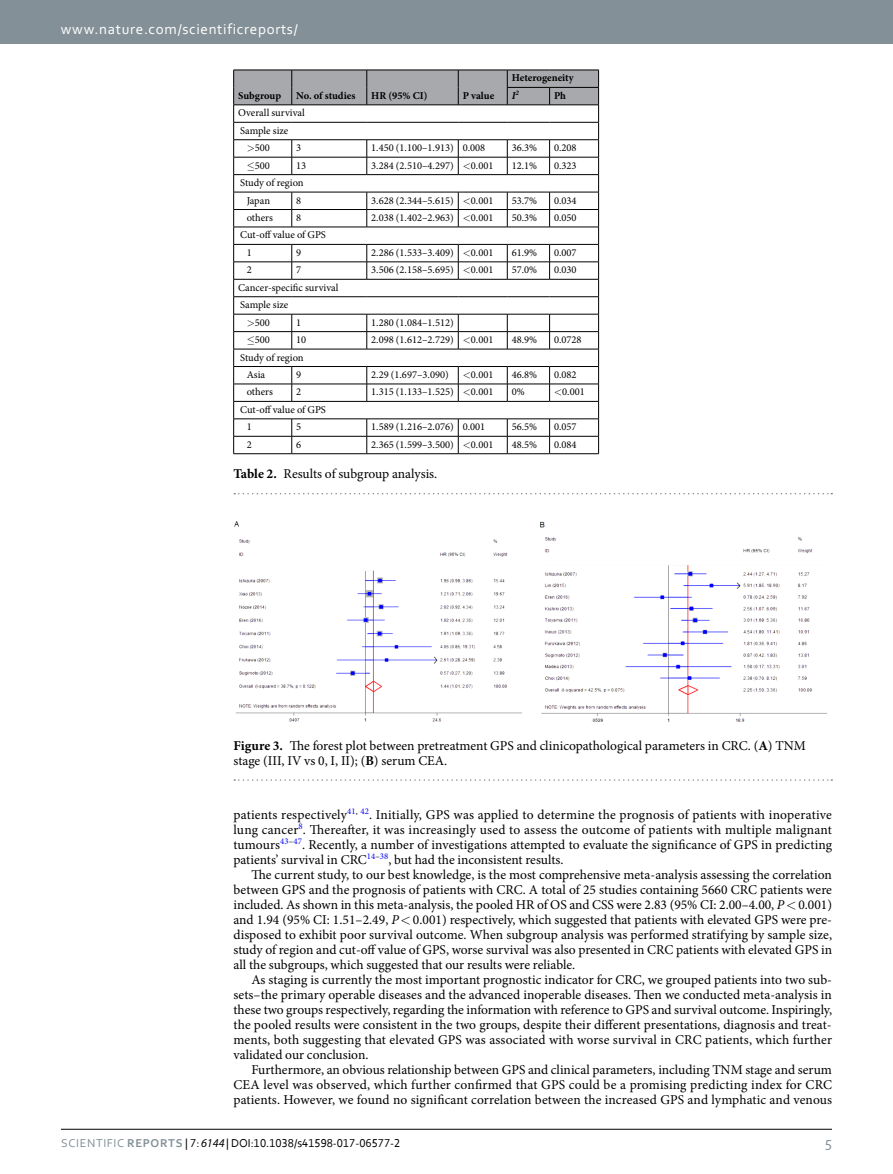
<style>
.page{position:relative;width:893px;height:1174px;background:#fff}
.page>*{position:absolute;margin:0;border:0;box-sizing:border-box;transform-origin:0 0}
.t1{font:15px "Corbel 2";letter-spacing:.045em;color:#fff}
.t2{font:15px "Corbel 2";color:#839097}
.t3{font:13.5px/15px "Minion Pro";color:#000;text-align:justify}
.t4{font:12px "Corbel";color:#000}
.t5{font:10.5px/17.4px "Minion Pro";color:#000}
.t6{font:700 10.5px/17.4px "Minion Pro";letter-spacing:-.005em;color:#000}
.s1{font-style:italic}
.s2{font-weight:700}
.s3{font-family:"Corbel 2";color:#839097}
.s4{font-family:"Corbel Bold 2";color:#839097}
.s5{font-family:"Myriad Pro";font-style:italic}
</style>
<div class="page">
<div style="left:0;top:0;width:893px;height:43px;background:#839097"></div>
<hr style="left:61px;top:1129px;width:771px;height:1px;background:#000">
<svg style="left:234px;top:493px;width:598px;height:1px"></svg>
<hr style="left:233px;top:453px;width:59px;height:1px;background:#000">
<hr style="left:292px;top:453px;width:75px;height:1px;background:#000">
<hr style="left:367px;top:453px;width:91px;height:1px;background:#000">
<hr style="left:458px;top:453px;width:49px;height:1px;background:#000">
<hr style="left:507px;top:453px;width:43px;height:1px;background:#000">
<hr style="left:550px;top:453px;width:49px;height:1px;background:#000">
<img style="left:234px;top:521px;width:593px;height:201px">
<svg style="left:234px;top:779px;width:598px;height:2px"></svg>
<svg style="left:233px;top:70px;width:366px;height:383px"></svg>
<p class="t1" style="left:61px;top:19px;width:238px">www.nature.com/scientificreports/</p>
<p class="t6" style="left:238px;top:87px;width:44px">Subgroup</p>
<p class="t6" style="left:296px;top:87px;width:61px">No. of studies</p>
<p class="t6" style="left:371px;top:87px;width:58px">HR (95% CI)</p>
<p class="t6" style="left:463px;top:87px;width:33px">P value</p>
<p class="t6" style="left:512px;top:69px;width:63px">Heterogeneity<br><span class="s1">I</span><sup>2</sup></p>
<p class="t6" style="left:554px;top:87px;width:13px">Ph</p>
<p class="t5" style="left:238px;top:104px;width:68px">Overall survival</p>
<p class="t5" style="left:240px;top:122px;width:50px">Sample size</p>
<p class="t5" style="left:255px;top:139px;width:17px">500</p>
<p class="t5" style="left:296px;top:139px;width:7px">3</p>
<p class="t5" style="left:371px;top:139px;width:116px">1.450 (1.100–1.913) 0.008</p>
<p class="t5" style="left:512px;top:139px;width:27px">36.3%</p>
<p class="t5" style="left:554px;top:139px;width:24px">0.208</p>
<p class="t5" style="left:247px;top:157px;width:25px">≤500</p>
<p class="t5" style="left:296px;top:157px;width:12px">13</p>
<p class="t5" style="left:371px;top:157px;width:84px">3.284 (2.510–4.297)</p>
<p class="t5" style="left:471px;top:157px;width:24px">0.001</p>
<p class="t5" style="left:512px;top:157px;width:27px">12.1%</p>
<p class="t5" style="left:554px;top:157px;width:24px">0.323</p>
<p class="t5" style="left:247px;top:174px;width:58px;text-indent:-6px">Study of region<br>Japan</p>
<p class="t5" style="left:296px;top:191px;width:7px">8</p>
<p class="t5" style="left:371px;top:191px;width:84px">3.628 (2.344–5.615)</p>
<p class="t5" style="left:471px;top:191px;width:24px">0.001</p>
<p class="t5" style="left:512px;top:191px;width:27px">53.7%</p>
<p class="t5" style="left:554px;top:191px;width:24px">0.034</p>
<p class="t5" style="left:247px;top:209px;width:28px">others</p>
<p class="t5" style="left:296px;top:209px;width:7px">8</p>
<p class="t5" style="left:371px;top:209px;width:84px">2.038 (1.402–2.963)</p>
<p class="t5" style="left:471px;top:209px;width:24px">0.001</p>
<p class="t5" style="left:512px;top:209px;width:27px">50.3%</p>
<p class="t5" style="left:554px;top:209px;width:24px">0.050</p>
<p class="t5" style="left:247px;top:226px;width:81px;text-indent:-6px">Cut-off value of GPS<br>1</p>
<p class="t5" style="left:296px;top:244px;width:7px">9</p>
<p class="t5" style="left:371px;top:244px;width:84px">2.286 (1.533–3.409)</p>
<p class="t5" style="left:471px;top:244px;width:24px">0.001</p>
<p class="t5" style="left:512px;top:244px;width:27px">61.9%</p>
<p class="t5" style="left:554px;top:244px;width:24px">0.007</p>
<p class="t5" style="left:247px;top:261px;width:7px">2</p>
<p class="t5" style="left:296px;top:261px;width:7px">7</p>
<p class="t5" style="left:371px;top:261px;width:84px">3.506 (2.158–5.695)</p>
<p class="t5" style="left:471px;top:261px;width:24px">0.001</p>
<p class="t5" style="left:512px;top:261px;width:27px">57.0%</p>
<p class="t5" style="left:554px;top:261px;width:24px">0.030</p>
<p class="t5" style="left:238px;top:279px;width:102px">Cancer-specific survival</p>
<p class="t5" style="left:240px;top:296px;width:50px">Sample size</p>
<p class="t5" style="left:255px;top:314px;width:17px">500</p>
<p class="t5" style="left:296px;top:314px;width:7px">1</p>
<p class="t5" style="left:371px;top:314px;width:84px">1.280 (1.084–1.512)</p>
<p class="t5" style="left:247px;top:331px;width:25px">≤500</p>
<p class="t5" style="left:296px;top:331px;width:12px">10</p>
<p class="t5" style="left:371px;top:331px;width:84px">2.098 (1.612–2.729)</p>
<p class="t5" style="left:471px;top:331px;width:24px">0.001</p>
<p class="t5" style="left:512px;top:331px;width:27px">48.9%</p>
<p class="t5" style="left:554px;top:331px;width:29px">0.0728</p>
<p class="t5" style="left:247px;top:348px;width:58px;text-indent:-6px">Study of region<br>Asia</p>
<p class="t5" style="left:296px;top:366px;width:7px">9</p>
<p class="t5" style="left:371px;top:366px;width:79px">2.29 (1.697–3.090)</p>
<p class="t5" style="left:471px;top:366px;width:24px">0.001</p>
<p class="t5" style="left:512px;top:366px;width:27px">46.8%</p>
<p class="t5" style="left:554px;top:366px;width:24px">0.082</p>
<p class="t5" style="left:247px;top:383px;width:28px">others</p>
<p class="t5" style="left:296px;top:383px;width:7px">2</p>
<p class="t5" style="left:371px;top:383px;width:84px">1.315 (1.133–1.525)</p>
<p class="t5" style="left:471px;top:383px;width:24px">0.001</p>
<p class="t5" style="left:512px;top:383px;width:14px">0%</p>
<p class="t5" style="left:562px;top:383px;width:24px">0.001</p>
<p class="t5" style="left:247px;top:401px;width:81px;text-indent:-6px">Cut-off value of GPS<br>1</p>
<p class="t5" style="left:296px;top:418px;width:7px">5</p>
<p class="t5" style="left:371px;top:418px;width:116px">1.589 (1.216–2.076) 0.001</p>
<p class="t5" style="left:512px;top:418px;width:27px">56.5%</p>
<p class="t5" style="left:554px;top:418px;width:24px">0.057</p>
<p class="t5" style="left:247px;top:436px;width:7px">2</p>
<p class="t5" style="left:296px;top:436px;width:7px">6</p>
<p class="t5" style="left:371px;top:436px;width:84px">2.365 (1.599–3.500)</p>
<p class="t5" style="left:471px;top:436px;width:24px">0.001</p>
<p class="t5" style="left:512px;top:436px;width:27px">48.5%</p>
<p class="t5" style="left:554px;top:436px;width:24px">0.084</p>
<p class="t3" style="left:233px;top:466px;width:205px"><span class="s2">Table 2.</span> Results of subgroup analysis.</p>
<p class="t3" style="left:233px;top:738px;width:574px"><span class="s2">Figure 3.</span> The forest plot between pretreatment GPS and clinicopathological parameters in CRC. (<span class="s2">A</span>) TNM stage (III, IV vs 0, I, II); (<span class="s2">B</span>) serum CEA.</p>
<p class="t3" style="left:233px;top:807px;width:600px">patients respectively<sup>41</sup><sup>,</sup> <sup>42</sup>. Initially, GPS was applied to determine the prognosis of patients with inoperative lung cancer<sup>8</sup>. Thereafter, it was increasingly used to assess the outcome of patients with multiple malignant tumours<sup>43</sup><sup>–</sup><sup>47</sup>. Recently, a number of investigations attempted to evaluate the significance of GPS in predicting patients’ survival in CRC<sup>14</sup><sup>–</sup><sup>38</sup>, but had the inconsistent results.</p>
<p class="t3" style="left:233px;top:867px;width:600px;text-indent:18px">The current study, to our best knowledge, is the most comprehensive meta-analysis assessing the correlation between GPS and the prognosis of patients with CRC. A total of 25 studies containing 5660 CRC patients were included. As shown in this meta-analysis, the pooled HR of OS and CSS were 2.83 (95% CI: 2.00–4.00, <span class="s1">P</span> 0.001) and 1.94 (95% CI: 1.51–2.49, <span class="s1">P</span> 0.001) respectively, which suggested that patients with elevated GPS were pre&shy;disposed to exhibit poor survival outcome. When subgroup analysis was performed stratifying by sample size, study of region and cut-off value of GPS, worse survival was also presented in CRC patients with elevated GPS in all the subgroups, which suggested that our results were reliable.</p>
<p class="t3" style="left:233px;top:972px;width:600px;text-indent:18px">As staging is currently the most important prognostic indicator for CRC, we grouped patients into two sub&shy;sets–the primary operable diseases and the advanced inoperable diseases. Then we conducted meta-analysis in these two groups respectively, regarding the information with reference to GPS and survival outcome. Inspiringly, the pooled results were consistent in the two groups, despite their different presentations, diagnosis and treat&shy;ments, both suggesting that elevated GPS was associated with worse survival in CRC patients, which further validated our conclusion.</p>
<p class="t3" style="left:233px;top:1062px;width:600px;text-indent:18px">Furthermore, an obvious relationship between GPS and clinical parameters, including TNM stage and serum CEA level was observed, which further confirmed that GPS could be a promising predicting index for CRC patients. However, we found no significant correlation between the increased GPS and lymphatic and venous</p>
<p class="t4" style="left:61px;top:1135px;width:341px"><span class="s3">Scientific</span> <span class="s4">REPORTS</span> | 7: <span class="s5">6144</span> | DOI:10.1038/s41598-017-06577-2</p>
<p class="t2" style="left:825px;top:1132px;width:9px">5</p>
</div>
